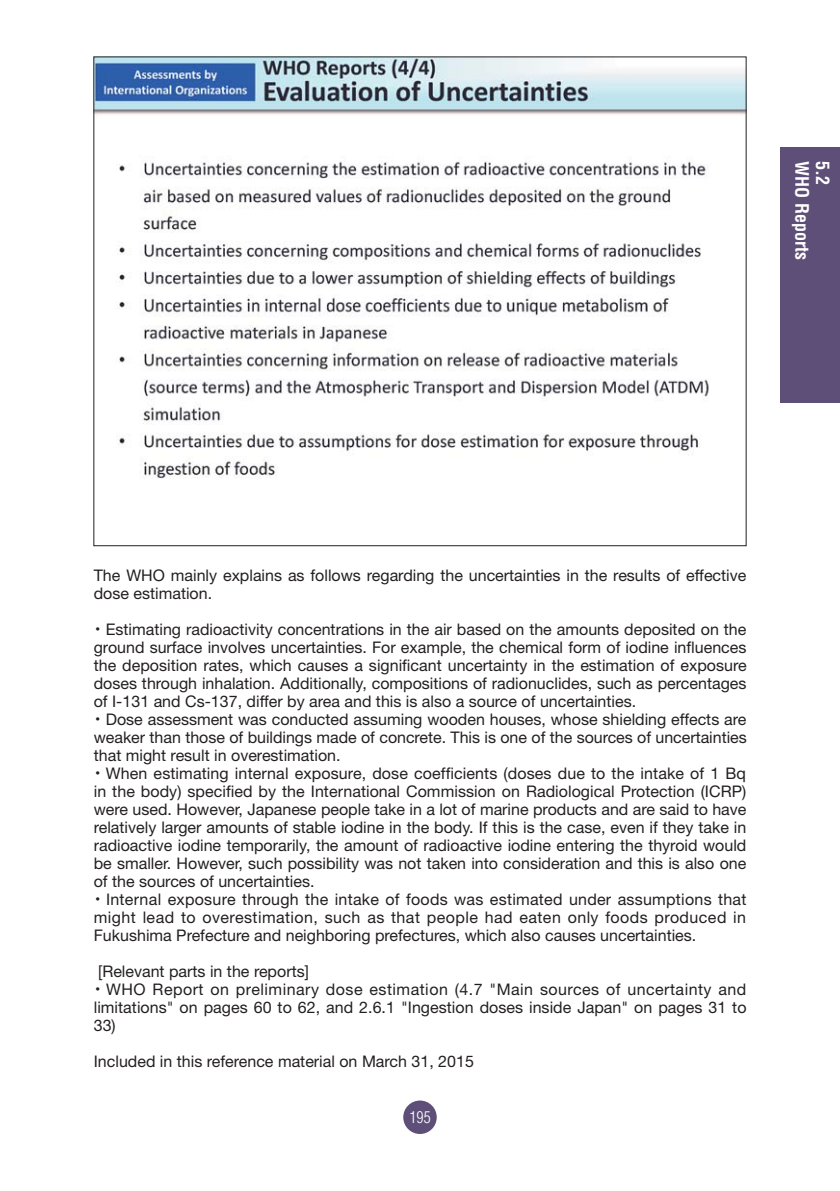
<style>
.page{position:relative;width:840px;height:1191px;background:#fff}
.page>*{position:absolute;margin:0;border:0;box-sizing:border-box;transform-origin:0 0}
.t1{font:700 condensed 18px "Helvetica";color:#fff}
.t2{font:16px/18px "Helvetica Neue";color:#231f20}
.t3{font:300 condensed 16px "Helvetica";color:#fff}
.s1{font-family:"Koz Min Pr 6 N Regular 90 pv RKSJ H"}
</style>
<div class="page">
<div style="left:403px;top:1100px;width:33px;height:34px;background:#5e4f78;border-radius:50%"></div>
<div style="left:780px;top:147px;width:59px;height:256px;background:#5e4f78"></div>
<img style="left:96px;top:59px;width:648px;height:420px">
<p class="t1" style="left:808px;top:161px;width:100px;rotate:90deg">WHO Reports</p>
<p class="t1" style="left:829px;top:161px;width:25px;rotate:90deg">5.2</p>
<p class="t2" style="left:94px;top:568px;width:653px">The WHO mainly explains as follows regarding the uncertainties in the results of effective dose estimation.</p>
<p class="t2" style="left:90px;top:622px;width:658px"><span class="s1">・</span>Estimating radioactivity concentrations in the air based on the amounts deposited on the ground surface involves uncertainties. For example, the chemical form of iodine influences the deposition rates, which causes a significant uncertainty in the estimation of exposure doses through inhalation. Additionally, compositions of radionuclides, such as percentages of I-131 and Cs-137, differ by area and this is also a source of uncertainties.<br><span class="s1">・</span>Dose assessment was conducted assuming wooden houses, whose shielding effects are weaker than those of buildings made of concrete. This is one of the sources of uncertainties that might result in overestimation.<br><span class="s1">・</span>When estimating internal exposure, dose coefficients (doses due to the intake of 1 Bq in the body) specified by the International Commission on Radiological Protection (ICRP) were used. However, Japanese people take in a lot of marine products and are said to have relatively larger amounts of stable iodine in the body. If this is the case, even if they take in radioactive iodine temporarily, the amount of radioactive iodine entering the thyroid would be smaller. However, such possibility was not taken into consideration and this is also one of the sources of uncertainties.<br><span class="s1">・</span>Internal exposure through the intake of foods was estimated under assumptions that might lead to overestimation, such as that people had eaten only foods produced in Fukushima Prefecture and neighboring prefectures, which also causes uncertainties.</p>
<p class="t2" style="left:90px;top:964px;width:658px;text-indent:8px">[Relevant parts in the reports]<br><span class="s1">・</span>WHO Report on preliminary dose estimation (4.7 "Main sources of uncertainty and limitations" on pages 60 to 62, and 2.6.1 "Ingestion doses inside Japan" on pages 31 to 33)</p>
<p class="t2" style="left:94px;top:1054px;width:381px">Included in this reference material on March 31, 2015</p>
<p class="t3" style="left:409px;top:1110px;width:23px">195</p>
</div>
